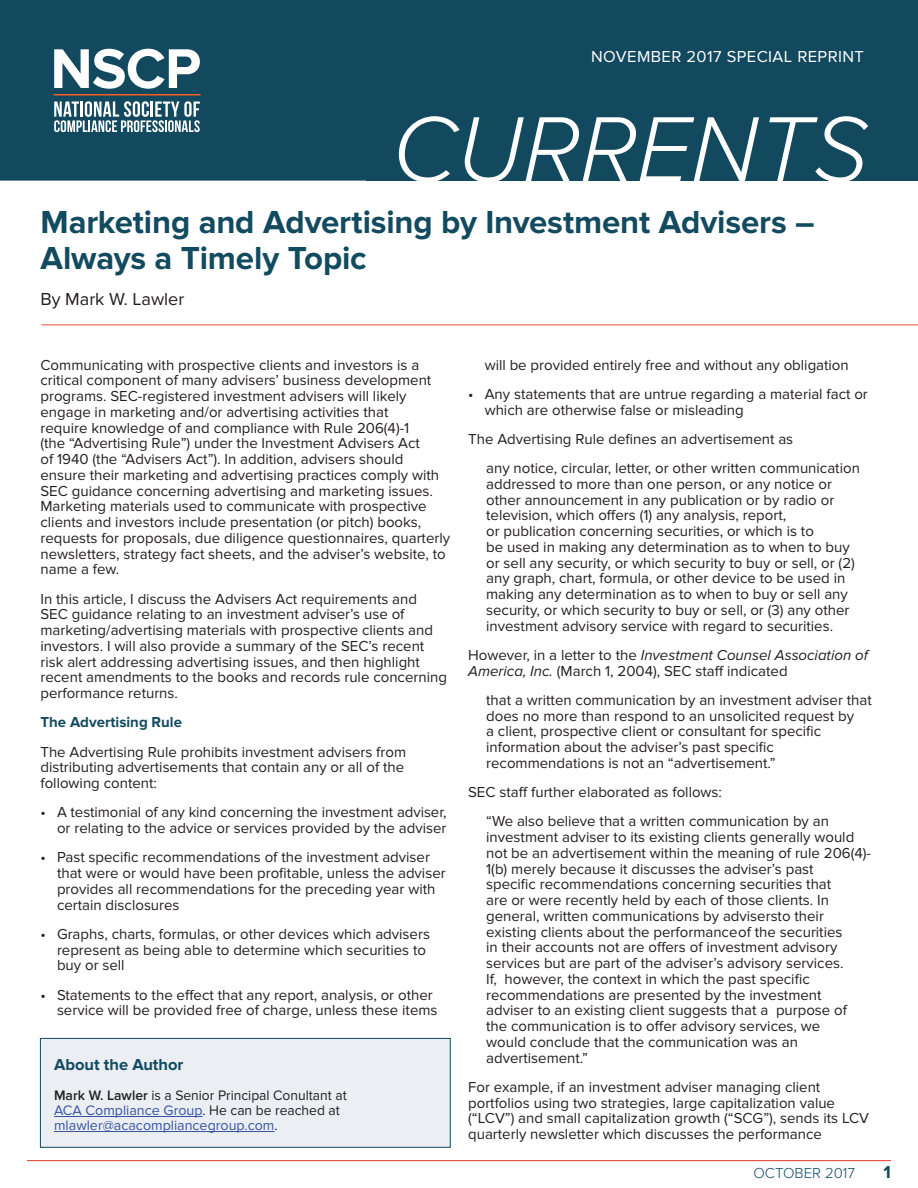
<style>
.page{position:relative;width:918px;height:1188px;background:#fff}
.page>*{position:absolute;margin:0;border:0;box-sizing:border-box;transform-origin:0 0}
.t1{font:italic 300 96px "Proxima Nova";color:#fff}
.t2{font:700 33px/36px "Proxima Nova";letter-spacing:-.005em;color:#124a60}
.t3{font:18px "Proxima Nova";color:#231f20}
.t4{font:700 18px "Proxima Nova";color:#124a60}
.t5{font:16.5px "Proxima Nova";letter-spacing:.025em;color:#fff}
.t6{font:700 16.5px "Proxima Nova";color:#124a60}
.t7{font:15px/15.8px "Proxima Nova";color:#231f20}
.t8{font:700 15px "Proxima Nova";color:#124a60}
.t9{font:300 15px "Proxima Nova";color:#124a60}
.t10{font:14.25px/15px "Proxima Nova";color:#3853a3}
.s1{font-weight:600;color:#231f20}
.s2{color:#231f20}
.s3{font-style:italic}
</style>
<div class="page">
<hr style="left:27px;top:1160px;width:864px;height:1px;background:#e73b2c">
<div style="left:0;top:0;width:918px;height:181px;background:#13495f"></div>
<hr style="left:53px;top:94px;width:148px;height:2px;background:#f25b21">
<svg style="left:54px;top:49px;width:146px;height:40px"></svg>
<svg style="left:54px;top:101px;width:146px;height:31px"></svg>
<hr style="left:41px;top:325px;width:877px;height:1px;background:#e74e2f">
<div style="left:40px;top:1038px;width:410px;height:109px;background:#ebeef2"></div>
<hr style="left:54px;top:1116px;width:149px;height:1px;background:#3853a3">
<hr style="left:54px;top:1131px;width:221px;height:1px;background:#3853a3">
<div style="left:40px;top:1038px;width:410px;height:110px;border:1px solid #124a60"></div>
<p class="t5" style="left:591px;top:47px;width:274px">NOVEMBER 2017 SPECIAL REPRINT</p>
<h1 class="t1" style="left:392px;top:96px;width:478px">CURRENTS</h1>
<h2 class="t2" style="left:40px;top:205px;width:776px">Marketing and Advertising by Investment Advisers –<br>Always a Timely Topic</h2>
<p class="t3" style="left:40px;top:288px;width:145px">By Mark W. Lawler</p>
<p class="t7" style="left:40px;top:357px;width:411px">Communicating with prospective clients and investors is a critical component of many advisers’ business development programs. SEC-registered investment advisers will likely engage in marketing and/or advertising activities that<br>require knowledge of and compliance with Rule 206(4)-1<br>(the “Advertising Rule”) under the Investment Advisers Act<br>of 1940 (the “Advisers Act”). In addition, advisers should ensure their marketing and advertising practices comply with SEC guidance concerning advertising and marketing issues.<br>Marketing materials used to communicate with prospective clients and investors include presentation (or pitch) books, requests for proposals, due diligence questionnaires, quarterly newsletters, strategy fact sheets, and the adviser’s website, to name a few.</p>
<p class="t7" style="left:40px;top:591px;width:408px">In this article, I discuss the Advisers Act requirements and SEC guidance relating to an investment adviser’s use of marketing/advertising materials with prospective clients and investors. I will also provide a summary of the SEC’s recent risk alert addressing advertising issues, and then highlight recent amendments to the books and records rule concerning performance returns.</p>
<p class="t8" style="left:40px;top:714px;width:143px">The Advertising Rule</p>
<p class="t7" style="left:40px;top:744px;width:367px">The Advertising Rule prohibits investment advisers from distributing advertisements that contain any or all of the following content:</p>
<p class="t7" style="left:40px;top:805px;width:408px;text-align:right">• A testimonial of any kind concerning the investment adviser, or relating to the advice or services provided by the adviser</p>
<p class="t7" style="left:57px;top:850px;width:390px;text-indent:-16px">• Past specific recommendations of the investment adviser that were or would have been profitable, unless the adviser provides all recommendations for the preceding year with certain disclosures</p>
<p class="t7" style="left:57px;top:926px;width:374px;text-indent:-16px">• Graphs, charts, formulas, or other devices which advisers represent as being able to determine which securities to buy or sell</p>
<p class="t7" style="left:57px;top:987px;width:382px;text-indent:-16px">• Statements to the effect that any report, analysis, or other service will be provided free of charge, unless these items</p>
<p class="t6" style="left:54px;top:1055px;width:131px">About the Author</p>
<p class="t10" style="left:54px;top:1088px;width:294px"><span class="s1">Mark W. Lawler</span> <span class="s2">is a Senior Principal Conultant at<br></span>ACA Compliance Group<span class="s2">. He can be reached at </span>mlawler@acacompliancegroup.com<span class="s2">.</span></p>
<p class="t7" style="left:485px;top:357px;width:366px">will be provided entirely free and without any obligation</p>
<p class="t7" style="left:485px;top:386px;width:385px;text-indent:-16px">• Any statements that are untrue regarding a material fact or which are otherwise false or misleading</p>
<p class="t7" style="left:486px;top:424px;width:375px;line-height:29.2px;text-indent:-18px">The Advertising Rule defines an advertisement as<br>any notice, circular, letter, or other written communication</p>
<p class="t7" style="left:486px;top:476px;width:370px">addressed to more than one person, or any notice or other announcement in any publication or by radio or television, which offers (1) any analysis, report,<br>or publication concerning securities, or which is to<br>be used in making any determination as to when to buy or sell any security, or which security to buy or sell, or (2) any graph, chart, formula, or other device to be used in making any determination as to when to buy or sell any security, or which security to buy or sell, or (3) any other investment advisory service with regard to securities.</p>
<p class="t7" style="left:468px;top:647px;width:401px">However, in a letter to the <span class="s3">Investment Counsel Association of<br>America, Inc.</span> (March 1, 2004), SEC staff indicated</p>
<p class="t7" style="left:486px;top:692px;width:387px">that a written communication by an investment adviser that does no more than respond to an unsolicited request by<br>a client, prospective client or consultant for specific information about the adviser’s past specific recommendations is not an “advertisement.”</p>
<p class="t7" style="left:486px;top:778px;width:344px;line-height:29.2px;text-indent:-18px">SEC staff further elaborated as follows:<br>“We also believe that a written communication by an</p>
<p class="t7" style="left:486px;top:829px;width:386px">investment adviser to its existing clients generally would not be an advertisement within the meaning of rule 206(4)- 1(b) merely because it discusses the adviser’s past<br>specific recommendations concerning securities that<br>are or were recently held by each of those clients. In general, written communications by advisersto their existing clients about the performanceof the securities<br>in their accounts not are offers of investment advisory services but are part of the adviser’s advisory services.<br>If, however, the context in which the past specific recommendations are presented by the investment adviser to an existing client suggests that a purpose of the communication is to offer advisory services, we<br>would conclude that the communication was an advertisement.”</p>
<p class="t7" style="left:468px;top:1079px;width:402px">For example, if an investment adviser managing client portfolios using two strategies, large capitalization value (“LCV”) and small capitalization growth (“SCG”), sends its LCV quarterly newsletter which discusses the performance</p>
<p class="t9" style="left:754px;top:1165px;width:103px">OCTOBER 2017</p>
<p class="t4" style="left:884px;top:1162px;width:9px">1</p>
</div>
